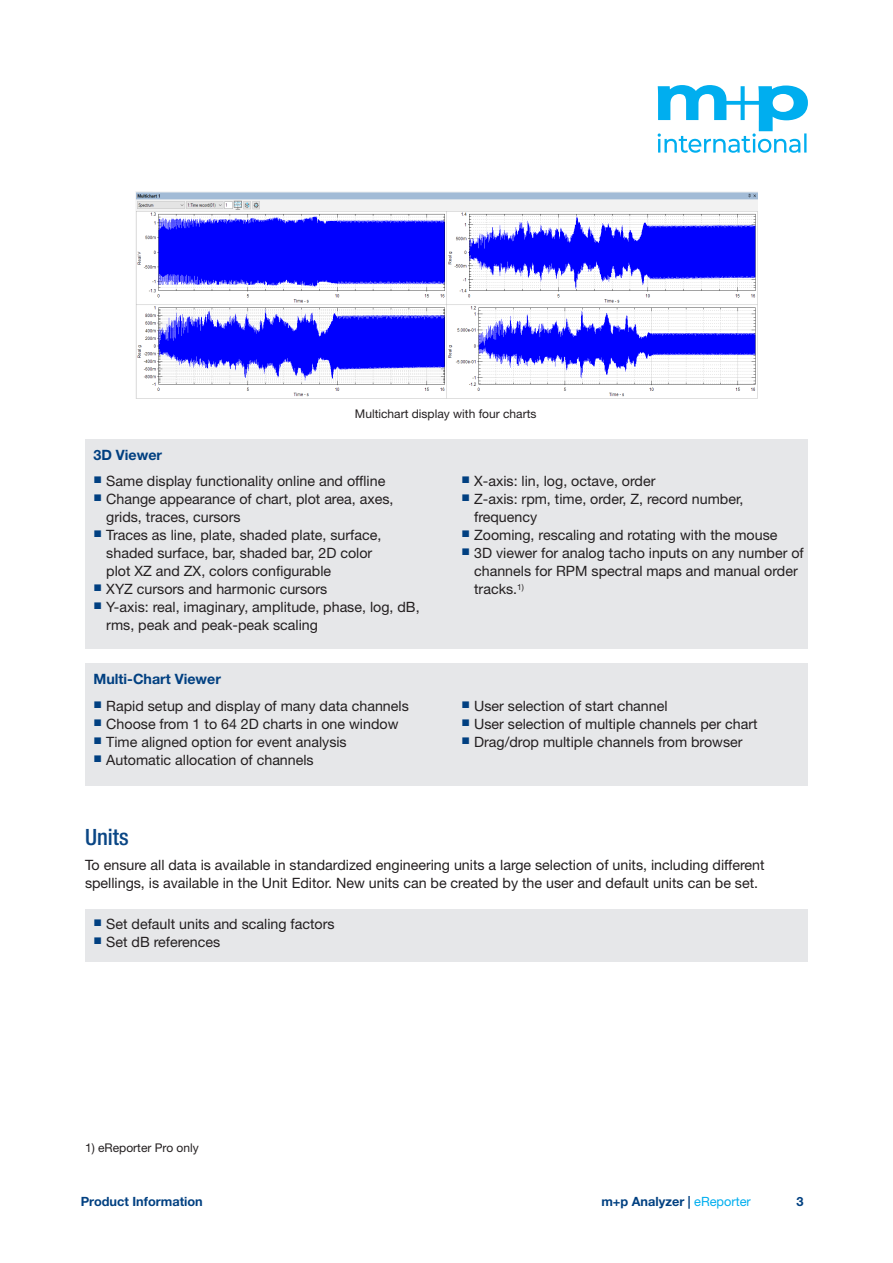
<style>
.page{position:relative;width:893px;height:1263px;background:#fff}
.page>*{position:absolute;margin:0;border:0;box-sizing:border-box;transform-origin:0 0}
.Überschrift_2{font:500 condensed 22.5px "Helvetica Neue LT Std";color:#0a4685}
.Fließtext{font:14.25px/18px "Helvetica Neue LT Std";color:#231f20}
.Überschrift_4{font:700 14.25px "Helvetica Neue LT Std";color:#014081}
.t1{font:700 12.75px "Helvetica Neue LT Std";color:#014081}
.Bildunterschrift{font:12px "Helvetica Neue LT Std";color:#231f20}
.s1{font-weight:400;color:#00aeef}
</style>
<div class="page">
<svg style="left:658px;top:85px;width:150px;height:68px"></svg>
<div style="left:85px;top:439px;width:723px;height:209px;background:#e6e7e9"></div>
<img style="left:136px;top:191px;width:622px;height:207px">
<div style="left:85px;top:663px;width:723px;height:123px;background:#e6e7e9"></div>
<div style="left:85px;top:909px;width:723px;height:52px;background:#e6e7e9"></div>
<p class="Bildunterschrift" style="left:355px;top:406px;width:183px">Multichart display with four charts</p>
<p class="Überschrift_4" style="left:94px;top:446px;width:70px">3D Viewer</p>
<p class="Fließtext" style="left:94px;top:472px;width:293px"><sup>■</sup> Same display functionality online and offline</p>
<p class="Fließtext" style="left:106px;top:490px;width:289px;text-indent:-13px"><sup>■</sup> Change appearance of chart, plot area, axes, grids, traces, cursors</p>
<p class="Fließtext" style="left:106px;top:526px;width:277px;text-indent:-13px"><sup>■</sup> Traces as line, plate, shaded plate, surface, shaded surface, bar, shaded bar, 2D color plot XZ and ZX, colors configurable</p>
<p class="Fließtext" style="left:94px;top:580px;width:235px"><sup>■</sup> XYZ cursors and harmonic cursors</p>
<p class="Fließtext" style="left:106px;top:598px;width:315px;text-indent:-13px"><sup>■</sup> Y-axis: real, imaginary, amplitude, phase, log, dB, rms, peak and peak-peak scaling</p>
<p class="Überschrift_4" style="left:94px;top:670px;width:129px">Multi-Chart Viewer</p>
<p class="Fließtext" style="left:94px;top:696px;width:317px"><sup>■</sup> Rapid setup and display of many data channels</p>
<p class="Fließtext" style="left:94px;top:714px;width:306px"><sup>■</sup> Choose from 1 to 64 2D charts in one window</p>
<p class="Fließtext" style="left:94px;top:732px;width:255px"><sup>■</sup> Time aligned option for event analysis</p>
<p class="Fließtext" style="left:94px;top:750px;width:222px"><sup>■</sup> Automatic allocation of channels</p>
<p class="Fließtext" style="left:461px;top:472px;width:196px"><sup>■</sup> X-axis: lin, log, octave, order</p>
<p class="Fließtext" style="left:474px;top:490px;width:271px;text-indent:-13px"><sup>■</sup> Z-axis: rpm, time, order, Z, record number, frequency</p>
<p class="Fließtext" style="left:461px;top:526px;width:318px"><sup>■</sup> Zooming, rescaling and rotating with the mouse</p>
<p class="Fließtext" style="left:474px;top:544px;width:331px;text-indent:-13px"><sup>■</sup> 3D viewer for analog tacho inputs on any number of channels for RPM spectral maps and manual order tracks.<sup>1)</sup></p>
<p class="Fließtext" style="left:461px;top:696px;width:208px"><sup>■</sup> User selection of start channel</p>
<p class="Fließtext" style="left:461px;top:714px;width:298px"><sup>■</sup> User selection of multiple channels per chart</p>
<p class="Fließtext" style="left:461px;top:732px;width:283px"><sup>■</sup> Drag/drop multiple channels from browser</p>
<p class="Überschrift_2" style="left:85px;top:824px;width:45px">Units</p>
<p class="Fließtext" style="left:85px;top:855px;width:681px">To ensure all data is available in standardized engineering units a large selection of units, including different spellings, is available in the Unit Editor. New units can be created by the user and default units can be set.</p>
<p class="Fließtext" style="left:94px;top:914px;width:243px"><sup>■</sup> Set default units and scaling factors</p>
<p class="Fließtext" style="left:94px;top:932px;width:128px"><sup>■</sup> Set dB references</p>
<p class="Bildunterschrift" style="left:85px;top:1141px;width:115px">1) eReporter Pro only</p>
<p class="t1" style="left:81px;top:1194px;width:124px">Product Information</p>
<p class="t1" style="left:601px;top:1194px;width:151px">m+p Analyzer | <span class="s1">eReporter</span></p>
<p class="t1" style="left:796px;top:1194px;width:9px">3</p>
</div>
